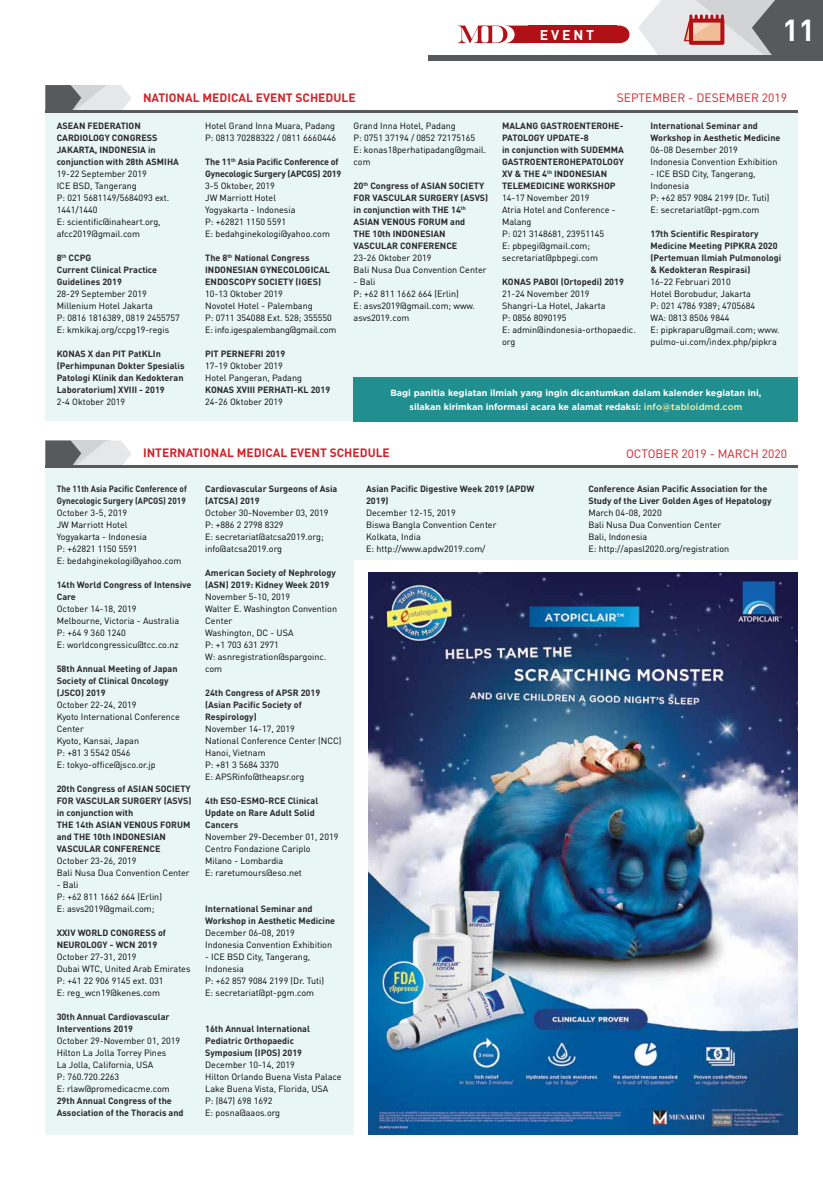
<style>
.page{position:relative;width:823px;height:1191px;background:#fff}
.page>*{position:absolute;margin:0;border:0;box-sizing:border-box;transform-origin:0 0}
.t1{font:700 30px "DIN Pro";color:#fff}
.t2{font:700 14px "DIN Pro";letter-spacing:.2em;color:#fff}
.t3{font:700 12px "DIN Pro";color:#d2232a}
.t4{font:12px "DIN Pro";color:#d2232a}
.t5{font:9px/12px "DIN Pro";color:#000}
.t6{font:700 9px/12px "DIN Pro";color:#292829}
.t7{font:700 9px/14px "Gotham HTF";color:#fff;text-align:center}
.t8{font:700 9px/12px "DIN Pro";letter-spacing:-.02em;color:#292829}
.t9{font:700 9px/12px "DIN Pro";color:#292829;scale:.91 1}
.s1{font-weight:500;color:#fff9b6}
</style>
<div class="page">
<div style="left:348px;top:467px;width:449px;height:93px;background:#e9f6f6"></div>
<div style="left:45px;top:112px;width:752px;height:309px;background:#e9f6f6"></div>
<svg style="left:45px;top:85px;width:86px;height:25px;background:#b0b1b2"></svg>
<hr style="left:45px;top:110px;width:752px;height:2px;background:#58595b">
<div style="left:353px;top:377px;width:444px;height:44px;background:#218f90"></div>
<div style="left:528px;top:26px;width:88px;height:17px;background:#b11116"></div>
<svg style="left:457px;top:26px;width:71px;height:17px"></svg>
<svg style="left:616px;top:26px;width:13px;height:17px"></svg>
<div style="left:428px;top:55px;width:394px;height:5px;background:#58595b"></div>
<svg style="left:638px;top:0;width:184px;height:55px;background:#b4aaaa"></svg>
<div style="left:45px;top:467px;width:308px;height:667px;background:#e9f6f6"></div>
<img style="left:368px;top:572px;width:429px;height:562px">
<svg style="left:45px;top:440px;width:86px;height:25px;background:#b1b2b3"></svg>
<hr style="left:45px;top:465px;width:752px;height:3px;background:#58595b">
<h2 class="t2" style="left:539px;top:23px;width:56px">EVENT</h2>
<h1 class="t1" style="left:782px;top:5px;width:34px">11</h1>
<h3 class="t3" style="left:143px;top:88px;width:214px">NATIONAL MEDICAL EVENT SCHEDULE</h3>
<h3 class="t4" style="left:616px;top:90px;width:172px">SEPTEMBER - DESEMBER 2019</h3>
<p class="t6" style="left:57px;top:118px;width:124px">ASEAN FEDERATION<br>CARDIOLOGY CONGRESS<br>JAKARTA, INDONESIA in conjunction with 28th ASMIHA</p>
<p class="t5" style="left:57px;top:167px;width:114px">19-22 September 2019<br>ICE BSD, Tangerang<br>P: 021 5681149/5684093 ext.<br>1441/1440<br>E: scientific@inaheart.org, afcc2019@gmail.com</p>
<p class="t6" style="left:57px;top:250px;width:102px">8<sup>th</sup> CCPG<br>Current Clinical Practice<br>Guidelines 2019</p>
<p class="t5" style="left:57px;top:287px;width:125px">28-29 September 2019<br>Millenium Hotel Jakarta<br>P: 0816 1816389, 0819 2455757<br>E: kmkikaj.org/ccpg19-regis</p>
<p class="t6" style="left:57px;top:346px;width:129px">KONAS X dan PIT PatKLIn (Perhimpunan Dokter Spesialis<br>Patologi Klinik dan Kedokteran<br>Laboratorium) XVIII - 2019</p>
<p class="t5" style="left:57px;top:395px;width:70px">2-4 Oktober 2019</p>
<p class="t5" style="left:205px;top:119px;width:132px">Hotel Grand Inna Muara, Padang<br>P: 0813 70288322 / 0811 6660446</p>
<p class="t8" style="left:205px;top:155px;width:138px">The 11<sup>th</sup> Asia Pacific Conference of<br>Gynecologic Surgery (APCGS) 2019</p>
<p class="t5" style="left:205px;top:179px;width:126px">3-5 Oktober, 2019<br>JW Marriott Hotel<br>Yogyakarta - Indonesia<br>P: +62821 1150 5591<br>E: bedahginekologi@yahoo.com</p>
<p class="t6" style="left:205px;top:251px;width:126px">The 8<sup>th</sup> National Congress<br>INDONESIAN GYNECOLOGICAL<br>ENDOSCOPY SOCIETY (IGES)</p>
<p class="t5" style="left:205px;top:287px;width:133px">10-13 Oktober 2019<br>Novotel Hotel - Palembang<br>P: 0711 354088 Ext. 528; 355550<br>E: info.igespalembang@gmail.com</p>
<p class="t6" style="left:205px;top:347px;width:82px">PIT PERNEFRI 2019</p>
<p class="t5" style="left:205px;top:359px;width:98px">17-19 Oktober 2019<br>Hotel Pangeran, Padang</p>
<p class="t6" style="left:205px;top:383px;width:126px">KONAS XVIII PERHATI-KL 2019</p>
<p class="t5" style="left:205px;top:395px;width:79px">24-26 Oktober 2019</p>
<p class="t5" style="left:353px;top:119px;width:134px">Grand Inna Hotel, Padang<br>P: 0751 37194 / 0852 72175165<br>E: konas18perhatipadang@gmail. com</p>
<p class="t6" style="left:353px;top:179px;width:136px">20<sup>th</sup> Congress of ASIAN SOCIETY<br>FOR VASCULAR SURGERY (ASVS) in conjunction with THE 14<sup>th<br></sup>ASIAN VENOUS FORUM and<br>THE 10th INDONESIAN<br>VASCULAR CONFERENCE</p>
<p class="t5" style="left:353px;top:251px;width:134px">23-26 Oktober 2019<br>Bali Nusa Dua Convention Center</p>
<p class="t5" style="left:353px;top:275px;width:123px">- Bali<br>P: +62 811 1662 664 (Erlin)<br>E: asvs2019@gmail.com; www. asvs2019.com</p>
<p class="t6" style="left:502px;top:118px;width:123px">MALANG GASTROENTEROHE-<br>PATOLOGY UPDATE-8<br>in conjunction with SUDEMMA<br>GASTROENTEROHEPATOLOGY<br>XV &amp; THE 4<sup>th</sup> INDONESIAN<br>TELEMEDICINE WORKSHOP</p>
<p class="t5" style="left:502px;top:191px;width:115px">14-17 November 2019<br>Atria Hotel and Conference -<br>Malang<br>P: 021 3148681, 23951145<br>E: pbpegi@gmail.com; secretariat@pbpegi.com</p>
<p class="t6" style="left:502px;top:274px;width:123px">KONAS PABOI (Ortopedi) 2019</p>
<p class="t5" style="left:502px;top:287px;width:135px">21-24 November 2019<br>Shangri-La Hotel, Jakarta<br>P: 0856 8090195<br>E: admin@indonesia-orthopaedic. org</p>
<p class="t6" style="left:650px;top:118px;width:131px">International Seminar and<br>Workshop in Aesthetic Medicine</p>
<p class="t5" style="left:650px;top:143px;width:128px">06-08 Desember 2019<br>Indonesia Convention Exhibition</p>
<p class="t5" style="left:650px;top:167px;width:120px">- ICE BSD City, Tangerang,<br>Indonesia<br>P: +62 857 9084 2199 (Dr. Tuti)<br>E: secretariat@pt-pgm.com</p>
<p class="t6" style="left:650px;top:226px;width:132px">17th Scientific Respiratory<br>Medicine Meeting PIPKRA 2020 (Pertemuan Ilmiah Pulmonologi &amp; Kedokteran Respirasi)</p>
<p class="t5" style="left:650px;top:275px;width:130px">16-22 Februari 2010<br>Hotel Borobudur, Jakarta<br>P: 021 4786 9389; 4705684<br>WA: 0813 8506 9844<br>E: pipkraparu@gmail.com; www. pulmo-ui.com/index.php/pipkra</p>
<p class="t7" style="left:390px;top:385px;width:372px">Bagi panitia kegiatan ilmiah yang ingin dicantumkan dalam kalender kegiatan ini, silakan kirimkan informasi acara ke alamat redaksi: <span class="s1">info@tabloidmd.com</span></p>
<h3 class="t3" style="left:143px;top:443px;width:248px">INTERNATIONAL MEDICAL EVENT SCHEDULE</h3>
<p class="t9" style="left:57px;top:481px;width:144px">The 11th Asia Pacific Conference of<br>Gynecologic Surgery (APCGS) 2019</p>
<p class="t5" style="left:57px;top:506px;width:126px">October 3-5, 2019<br>JW Marriott Hotel<br>Yogyakarta - Indonesia<br>P: +62821 1150 5591<br>E: bedahginekologi@yahoo.com</p>
<p class="t6" style="left:57px;top:577px;width:136px">14th World Congress of Intensive<br>Care</p>
<p class="t5" style="left:57px;top:602px;width:124px">October 14-18, 2019<br>Melbourne, Victoria - Australia<br>P: +64 9 360 1240<br>E: worldcongressicu@tcc.co.nz</p>
<p class="t6" style="left:57px;top:661px;width:122px">58th Annual Meeting of Japan<br>Society of Clinical Oncology (JSCO) 2019</p>
<p class="t5" style="left:57px;top:698px;width:125px">October 22-24, 2019<br>Kyoto International Conference<br>Center<br>Kyoto, Kansai, Japan<br>P: +81 3 5542 0546<br>E: tokyo-office@jsco.or.jp</p>
<p class="t6" style="left:57px;top:781px;width:136px">20th Congress of ASIAN SOCIETY<br>FOR VASCULAR SURGERY (ASVS) in conjunction with<br>THE 14th ASIAN VENOUS FORUM and THE 10th INDONESIAN<br>VASCULAR CONFERENCE</p>
<p class="t5" style="left:57px;top:854px;width:134px">October 23-26, 2019<br>Bali Nusa Dua Convention Center</p>
<p class="t5" style="left:57px;top:878px;width:107px">- Bali<br>P: +62 811 1662 664 (Erlin)<br>E: asvs2019@gmail.com;</p>
<p class="t6" style="left:57px;top:925px;width:111px">XXIV WORLD CONGRESS of<br>NEUROLOGY - WCN 2019</p>
<p class="t5" style="left:57px;top:950px;width:135px">October 27-31, 2019<br>Dubai WTC, United Arab Emirates<br>P: +41 22 906 9145 ext. 031<br>E: reg_wcn19@kenes.com</p>
<p class="t6" style="left:57px;top:1009px;width:114px">30th Annual Cardiovascular<br>Interventions 2019</p>
<p class="t5" style="left:57px;top:1034px;width:125px">October 29-November 01, 2019<br>Hilton La Jolla Torrey Pines<br>La Jolla, California, USA<br>P: 760.720.2263<br>E: rlaw@promedicacme.com</p>
<p class="t6" style="left:57px;top:1093px;width:128px">29th Annual Congress of the<br>Association of the Thoracis and</p>
<p class="t6" style="left:205px;top:481px;width:134px">Cardiovascular Surgeons of Asia (ATCSA) 2019</p>
<p class="t5" style="left:205px;top:506px;width:125px">October 30-November 03, 2019<br>P: +886 2 2798 8329<br>E: secretariat@atcsa2019.org; info@atcsa2019.org</p>
<p class="t6" style="left:205px;top:565px;width:132px">American Society of Nephrology (ASN) 2019: Kidney Week 2019</p>
<p class="t5" style="left:205px;top:590px;width:133px">November 5-10, 2019<br>Walter E. Washington Convention<br>Center<br>Washington, DC - USA<br>P: +1 703 631 2971<br>W: asnregistration@spargoinc. com</p>
<p class="t6" style="left:205px;top:685px;width:116px">24th Congress of APSR 2019 (Asian Pacific Society of<br>Respirology)</p>
<p class="t5" style="left:205px;top:722px;width:138px">November 14-17, 2019<br>National Conference Center (NCC)<br>Hanoi, Vietnam<br>P: +81 3 5684 3370<br>E: APSRinfo@theapsr.org</p>
<p class="t6" style="left:205px;top:793px;width:115px">4th ESO-ESMO-RCE Clinical<br>Update on Rare Adult Solid<br>Cancers</p>
<p class="t5" style="left:205px;top:830px;width:135px">November 29-December 01, 2019<br>Centro Fondazione Cariplo<br>Milano - Lombardia<br>E: raretumours@eso.net</p>
<p class="t6" style="left:205px;top:901px;width:131px">International Seminar and<br>Workshop in Aesthetic Medicine</p>
<p class="t5" style="left:205px;top:926px;width:128px">December 06-08, 2019<br>Indonesia Convention Exhibition</p>
<p class="t5" style="left:205px;top:950px;width:120px">- ICE BSD City, Tangerang,<br>Indonesia<br>P: +62 857 9084 2199 (Dr. Tuti)<br>E: secretariat@pt-pgm.com</p>
<p class="t6" style="left:205px;top:1021px;width:106px">16th Annual International<br>Pediatric Orthopaedic<br>Symposium (IPOS) 2019</p>
<p class="t5" style="left:205px;top:1058px;width:138px">December 10-14, 2019<br>Hilton Orlando Buena Vista Palace<br>Lake Buena Vista, Florida, USA<br>P: (847) 698 1692<br>E: posna@aaos.org</p>
<p class="t6" style="left:366px;top:481px;width:170px">Asian Pacific Digestive Week 2019 (APDW<br>2019)</p>
<p class="t5" style="left:366px;top:506px;width:132px">December 12-15, 2019<br>Biswa Bangla Convention Center<br>Kolkata, India<br>E: http://www.apdw2019.com/</p>
<h3 class="t4" style="left:625px;top:445px;width:162px">OCTOBER 2019 - MARCH 2020</h3>
<p class="t6" style="left:588px;top:481px;width:184px">Conference Asian Pacific Association for the<br>Study of the Liver Golden Ages of Hepatology</p>
<p class="t5" style="left:588px;top:506px;width:142px">March 04-08, 2020<br>Bali Nusa Dua Convention Center<br>Bali, Indonesia<br>E: http://apasl2020.org/registration</p>
</div>
